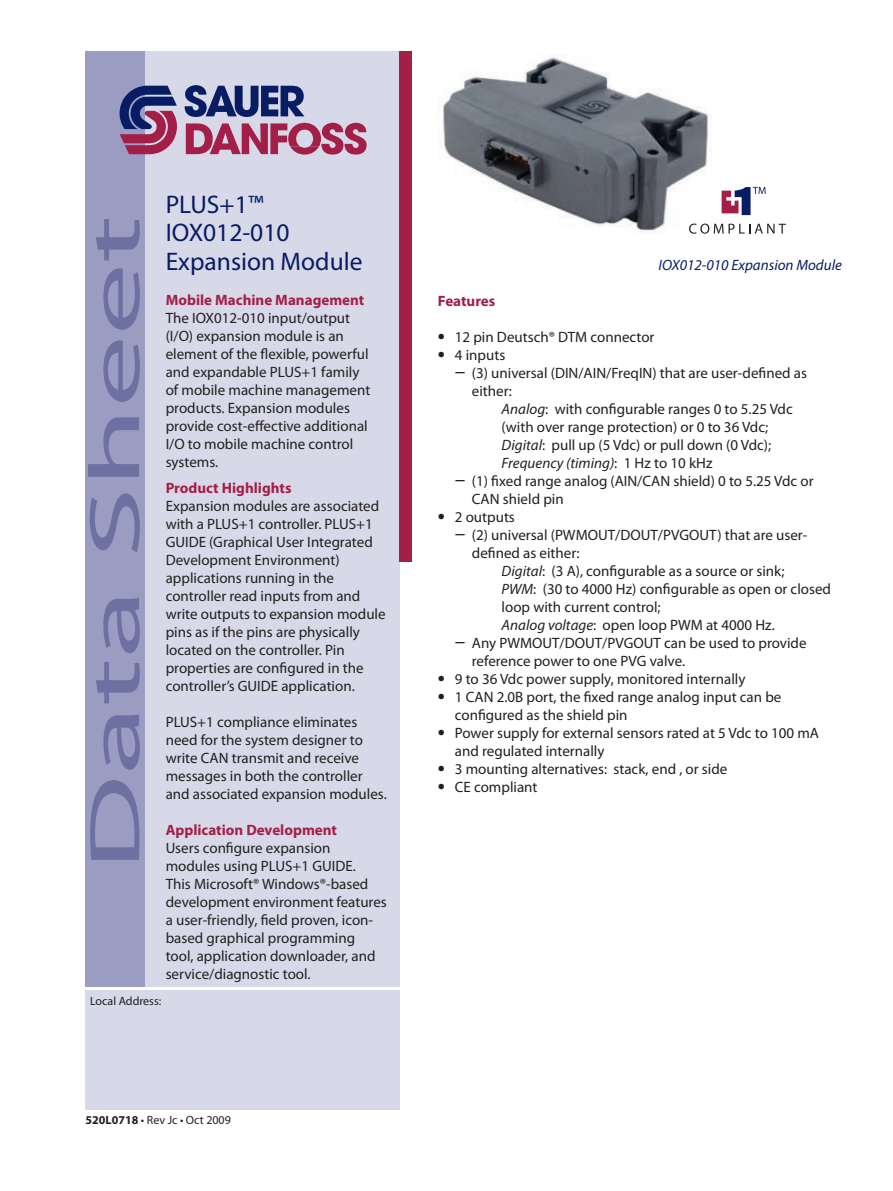
<style>
.page{position:relative;width:893px;height:1191px;background:#fff}
.page>*{position:absolute;margin:0;border:0;box-sizing:border-box;transform-origin:0 0}
.t1{font:72px "Myriad Pro";color:#6d70a0;scale:2 1}
._102_Inside_title_bl{font:25.5px/28.5px "Myriad Pro";color:#081c63}
._200_Body_text{font:15px/18px "Myriad Pro";color:#231f20}
._904_indented_under{font:15px/18px "Myriad Pro";color:#231f20}
._201_Bulleted_text{font:15px/18px "Myriad Pro";color:#231f20}
._201_1_Sub-bulleted{font:15px/18px "Myriad Pro";color:#231f20}
._104_Heading_2{font:700 15px "Myriad Pro";color:#a31f48}
._300_Illustration_ta{font:italic 15px "Myriad Pro";color:#081c63}
._105_Heading_3{font:700 15px "Myriad Pro";color:#a31f48}
._502_Order_number_re{font:12px "Myriad Pro";color:#231f20}
._205_Footnote{font:12px "Myriad Pro";color:#231f20}
.s1{font-weight:700}
.s2{font-weight:700;font-size:21px}
.s3{font-style:italic;font-size:21px}
.s4{font-style:italic}
</style>
<div class="page">
<div style="left:144px;top:51px;width:256px;height:935px;background:#d8d9e8"></div>
<div style="left:85px;top:51px;width:60px;height:935px;background:#9a9dc1"></div>
<div style="left:400px;top:51px;width:12px;height:510px;background:#a31f48"></div>
<svg style="left:185px;top:85px;width:119px;height:32px"></svg>
<svg style="left:186px;top:123px;width:181px;height:32px"></svg>
<svg style="left:120px;top:86px;width:57px;height:68px"></svg>
<div style="left:85px;top:990px;width:315px;height:120px;background:#d8d9e8"></div>
<img style="left:440px;top:54px;width:271px;height:179px">
<svg style="left:689px;top:224px;width:97px;height:10px"></svg>
<svg style="left:722px;top:187px;width:44px;height:28px"></svg>
<p class="t1" style="left:70px;top:870px;width:329px;rotate:-90deg">Data Sheet</p>
<p class="_102_Inside_title_bl" style="left:166px;top:190px;width:198px">PLUS+1™<br>IOX012-010<br>Expansion Module</p>
<p class="_104_Heading_2" style="left:166px;top:290px;width:200px">Mobile Machine Management</p>
<p class="_200_Body_text" style="left:166px;top:308px;width:206px">The IOX012-010 input/output (I/O) expansion module is an element of the flexible, powerful and expandable PLUS+1 family of mobile machine management products. Expansion modules provide cost-effective additional<br>I/O to mobile machine control systems.</p>
<p class="_104_Heading_2" style="left:166px;top:478px;width:127px">Product Highlights</p>
<p class="_200_Body_text" style="left:166px;top:497px;width:221px">Expansion modules are associated with a PLUS+1 controller. PLUS+1<br>GUIDE (Graphical User Integrated<br>Development Environment) applications running in the controller read inputs from and write outputs to expansion module pins as if the pins are physically located on the controller. Pin properties are configured in the controller’s GUIDE application.</p>
<p class="_200_Body_text" style="left:166px;top:713px;width:223px">PLUS+1 compliance eliminates need for the system designer to write CAN transmit and receive messages in both the controller and associated expansion modules.</p>
<p class="_104_Heading_2" style="left:166px;top:820px;width:173px">Application Development</p>
<p class="_200_Body_text" style="left:166px;top:839px;width:223px">Users configure expansion modules using PLUS+1 GUIDE.<br>This Microsoft® Windows®-based development environment features a user-friendly, field proven, icon&shy;based graphical programming<br>tool, application downloader, and service/diagnostic tool.</p>
<p class="_205_Footnote" style="left:90px;top:994px;width:73px">Local Address:</p>
<p class="_502_Order_number_re" style="left:86px;top:1113px;width:147px"><span class="s1">520L0718</span> • Rev Jc • Oct 2009</p>
<p class="_300_Illustration_ta" style="left:659px;top:256px;width:185px">IOX012-010 Expansion Module</p>
<p class="_105_Heading_3" style="left:438px;top:291px;width:59px">Features</p>
<p class="_201_Bulleted_text" style="left:438px;top:328px;width:218px"><span class="s2">•</span> 12 pin Deutsch® DTM connector</p>
<p class="_201_Bulleted_text" style="left:438px;top:346px;width:69px"><span class="s2">•</span> 4 inputs</p>
<p class="_201_1_Sub-bulleted" style="left:472px;top:364px;width:337px;text-indent:-17px"><span class="s3">–</span> (3) universal (DIN/AIN/FreqIN) that are user-defined as either:</p>
<p class="_904_indented_under" style="left:502px;top:400px;width:293px"><span class="s4">Analog</span>: with configurable ranges 0 to 5.25 Vdc (with over range protection) or 0 to 36 Vdc; <span class="s4">Digital</span>: pull up (5 Vdc) or pull down (0 Vdc); <span class="s4">Frequency (timing)</span>: 1 Hz to 10 kHz</p>
<p class="_201_1_Sub-bulleted" style="left:472px;top:472px;width:343px;text-indent:-17px"><span class="s3">–</span> (1) fixed range analog (AIN/CAN shield) 0 to 5.25 Vdc or<br>CAN shield pin</p>
<p class="_201_Bulleted_text" style="left:438px;top:508px;width:79px"><span class="s2">•</span> 2 outputs</p>
<p class="_201_1_Sub-bulleted" style="left:472px;top:526px;width:337px;text-indent:-17px"><span class="s3">–</span> (2) universal (PWMOUT/DOUT/PVGOUT) that are user&shy;defined as either:</p>
<p class="_904_indented_under" style="left:502px;top:562px;width:331px"><span class="s4">Digital</span>: (3 A), configurable as a source or sink;<br><span class="s4">PWM</span>: (30 to 4000 Hz) configurable as open or closed loop with current control;<br><span class="s4">Analog voltage</span>: open loop PWM at 4000 Hz.</p>
<p class="_201_1_Sub-bulleted" style="left:472px;top:634px;width:336px;text-indent:-17px"><span class="s3">–</span> Any PWMOUT/DOUT/PVGOUT can be used to provide reference power to one PVG valve.</p>
<p class="_201_Bulleted_text" style="left:438px;top:670px;width:309px"><span class="s2">•</span> 9 to 36 Vdc power supply, monitored internally</p>
<p class="_201_Bulleted_text" style="left:455px;top:688px;width:328px;text-indent:-17px"><span class="s2">•</span> 1 CAN 2.0B port, the fixed range analog input can be configured as the shield pin</p>
<p class="_201_Bulleted_text" style="left:455px;top:724px;width:366px;text-indent:-17px"><span class="s2">•</span> Power supply for external sensors rated at 5 Vdc to 100 mA and regulated internally</p>
<p class="_201_Bulleted_text" style="left:438px;top:760px;width:291px"><span class="s2">•</span> 3 mounting alternatives: stack, end , or side</p>
<p class="_201_Bulleted_text" style="left:438px;top:778px;width:101px"><span class="s2">•</span> CE compliant</p>
</div>
